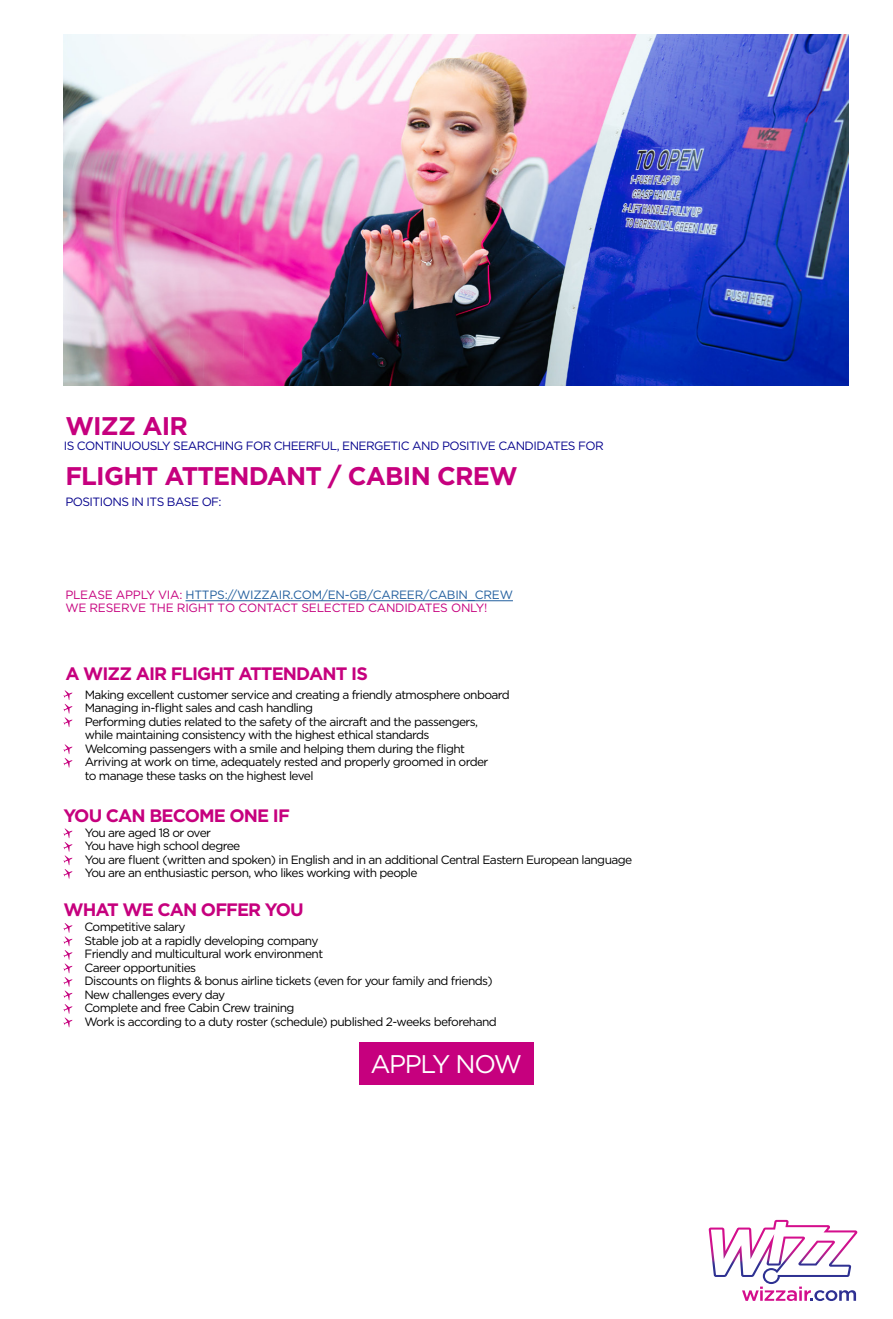
<style>
.page{position:relative;width:893px;height:1319px;background:#fff}
.page>*{position:absolute;margin:0;border:0;box-sizing:border-box;transform-origin:0 0}
.t1{font:700 25.5px "Gotham";letter-spacing:-.03em;color:#c6007e}
.t2{font:25.5px "Gotham";letter-spacing:-.055em;color:#fff}
.t3{font:700 18px "Gotham";letter-spacing:-.05em;color:#c6007e}
.t4{font:12px/13.5px "Gotham";letter-spacing:-.05em;color:#000}
.t5{font:12px/13.5px "Gotham";letter-spacing:-.02em;color:#c6007e}
.t6{font:12px "Gotham";letter-spacing:-.045em;color:#06038d}
.s1{color:#215e9e}
</style>
<div class="page">
<svg style="left:63px;top:690px;width:9px;height:37px"></svg>
<svg style="left:63px;top:744px;width:9px;height:23px"></svg>
<svg style="left:63px;top:828px;width:9px;height:50px"></svg>
<svg style="left:63px;top:923px;width:9px;height:104px"></svg>
<svg style="left:709px;top:1219px;width:148px;height:81px"></svg>
<div style="left:359px;top:1041px;width:174px;height:43px;background:#c6007e"></div>
<img style="left:64px;top:34px;width:784px;height:351px">
<hr style="left:185px;top:600px;width:328px;height:1px;background:#215e9e">
<h1 class="t1" style="left:65px;top:409px;width:124px">WIZZ AIR</h1>
<p class="t6" style="left:64px;top:438px;width:541px">IS CONTINUOUSLY SEARCHING FOR CHEERFUL, ENERGETIC AND POSITIVE CANDIDATES FOR</p>
<h1 class="t1" style="left:65px;top:458px;width:454px">FLIGHT ATTENDANT / CABIN CREW</h1>
<p class="t6" style="left:65px;top:493px;width:158px">POSITIONS IN ITS BASE OF:</p>
<p class="t5" style="left:65px;top:587px;width:449px">PLEASE APPLY VIA: <span class="s1">HTTPS://WIZZAIR.COM/EN-GB/CAREER/CABIN_CREW<br></span>WE RESERVE THE RIGHT TO CONTACT SELECTED CANDIDATES ONLY!</p>
<h2 class="t3" style="left:65px;top:661px;width:304px">A WIZZ AIR FLIGHT ATTENDANT IS</h2>
<p class="t4" style="left:85px;top:687px;width:427px">Making excellent customer service and creating a friendly atmosphere onboard Managing in-flight sales and cash handling<br>Performing duties related to the safety of the aircraft and the passengers,<br>while maintaining consistency with the highest ethical standards<br>Welcoming passengers with a smile and helping them during the flight Arriving at work on time, adequately rested and properly groomed in order<br>to manage these tasks on the highest level</p>
<h2 class="t3" style="left:63px;top:803px;width:228px">YOU CAN BECOME ONE IF</h2>
<p class="t4" style="left:85px;top:825px;width:549px">You are aged 18 or over<br>You have high school degree<br>You are fluent (written and spoken) in English and in an additional Central Eastern European language You are an enthusiastic person, who likes working with people</p>
<h2 class="t3" style="left:63px;top:897px;width:242px">WHAT WE CAN OFFER YOU</h2>
<p class="t4" style="left:84px;top:919px;width:414px">Competitive salary<br>Stable job at a rapidly developing company<br>Friendly and multicultural work environment<br>Career opportunities<br>Discounts on flights &amp; bonus airline tickets (even for your family and friends)<br>New challenges every day<br>Complete and free Cabin Crew training<br>Work is according to a duty roster (schedule) published 2-weeks beforehand</p>
<h1 class="t2" style="left:370px;top:1047px;width:153px">APPLY NOW</h1>
</div>
